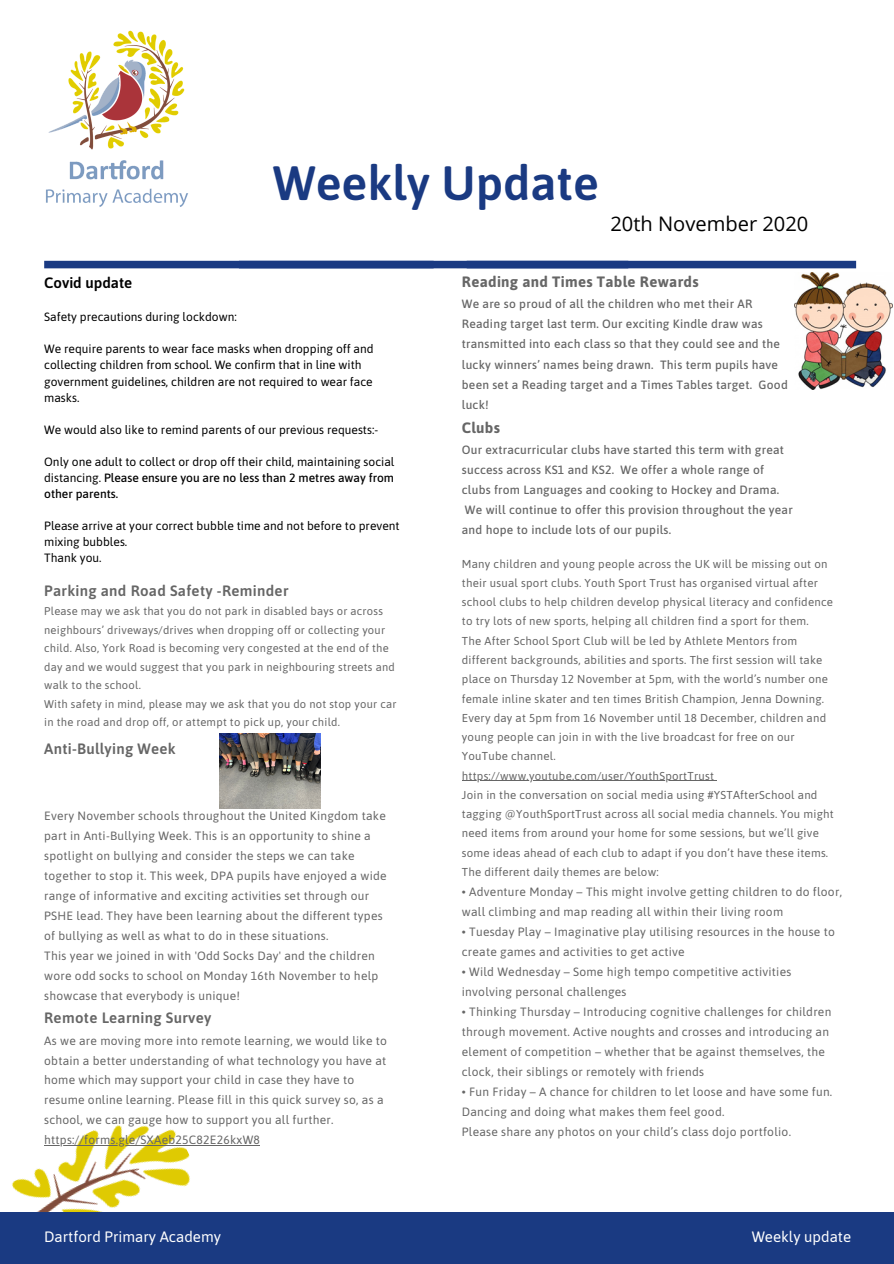
<style>
.page{position:relative;width:894px;height:1264px;background:#fff}
.page>*{position:absolute;margin:0;border:0;box-sizing:border-box;transform-origin:0 0}
.t1{font:600 48px "Asap";color:#1a3a82}
.t2{font:20.1px "Open Sans";color:#000}
.t3{font:600 15px "Asap";letter-spacing:.02em;color:#666}
.t4{font:15px "Asap";color:#fff}
.t5{font:700 15px "Asap";letter-spacing:.02em;color:#666}
.t6{font:600 15px "Asap";color:#000}
.t7{font:12px/20px "Asap";letter-spacing:.02em;color:#666}
.t8{font:500 12px/20px "Asap";letter-spacing:.02em;color:#666}
.t9{font:12px/16px "Asap";color:#000}
.t10{font:11.4px/19.2px "Asap";letter-spacing:.02em;color:#666}
.t11{font:11.25px/18.5px "Asap";letter-spacing:.02em;color:#666}
.s1{font-weight:500}
</style>
<div class="page">
<img style="left:12px;top:1125px;width:188px;height:87px">
<div style="left:0;top:1212px;width:893px;height:51px;background:#1a3a82"></div>
<img style="left:46px;top:30px;width:142px;height:177px">
<div style="left:44px;top:261px;width:811px;height:7px;background:#1a3a82"></div>
<img style="left:219px;top:733px;width:102px;height:75px">
<hr style="left:461px;top:780px;width:253px;height:1px;background:#666">
<img style="left:794px;top:273px;width:98px;height:116px">
<hr style="left:44px;top:1144px;width:216px;height:1px;background:#666">
<h1 class="t1" style="left:273px;top:155px;width:327px">Weekly Update</h1>
<h2 class="t2" style="left:610px;top:209px;width:199px">20th November 2020</h2>
<p class="t6" style="left:44px;top:274px;width:90px">Covid update</p>
<p class="t9" style="left:44px;top:309px;width:194px">Safety precautions during lockdown:</p>
<p class="t9" style="left:44px;top:341px;width:331px">We require parents to wear face masks when dropping off and collecting children from school. We confirm that in line with government guidelines, children are not required to wear face masks.</p>
<p class="t9" style="left:44px;top:421px;width:335px">We would also like to remind parents of our previous requests:-</p>
<p class="t9" style="left:44px;top:453px;width:352px;text-align:justify">Only one adult to collect or drop off their child, maintaining social distancing. <span class="s1">Please ensure you are no less than 2 metres away from other parents.</span></p>
<p class="t9" style="left:44px;top:517px;width:357px">Please arrive at your correct bubble time and not before to prevent mixing bubbles.<br>Thank you.</p>
<p class="t3" style="left:44px;top:581px;width:246px">Parking and Road Safety -Reminder</p>
<p class="t11" style="left:44px;top:602px;width:353px">Please may we ask that you do not park in disabled bays or across neighbours’ driveways/drives when dropping off or collecting your child. Also, York Road is becoming very congested at the end of the day and we would suggest that you park in neighbouring streets and walk to the school.<br>With safety in mind, please may we ask that you do not stop your car in the road and drop off, or attempt to pick up, your child.</p>
<p class="t3" style="left:44px;top:739px;width:133px">Anti-Bullying Week</p>
<p class="t7" style="left:44px;top:806px;width:344px">Every November schools throughout the United Kingdom take part in Anti-Bullying Week. This is an opportunity to shine a spotlight on bullying and consider the steps we can take together to stop it. This week, DPA pupils have enjoyed a wide range of informative and exciting activities set through our PSHE lead. They have been learning about the different types of bullying as well as what to do in these situations.<br>This year we joined in with 'Odd Socks Day' and the children wore odd socks to school on Monday 16th November to help showcase that everybody is unique!</p>
<p class="t3" style="left:44px;top:1009px;width:169px">Remote Learning Survey</p>
<p class="t7" style="left:44px;top:1030px;width:344px">As we are moving more into remote learning, we would like to obtain a better understanding of what technology you have at home which may support your child in case they have to resume online learning. Please fill in this quick survey so, as a school, we can gauge how to support you all further. https://forms.gle/SXAeb25C82E26kxW8</p>
<p class="t5" style="left:461px;top:273px;width:238px">Reading and Times Table Rewards</p>
<p class="t8" style="left:461px;top:294px;width:327px">We are so proud of all the children who met their AR Reading target last term. Our exciting Kindle draw was transmitted into each class so that they could see and the lucky winners’ names being drawn. This term pupils have been set a Reading target and a Times Tables target. Good luck!</p>
<p class="t5" style="left:461px;top:418px;width:40px">Clubs</p>
<p class="t8" style="left:461px;top:439px;width:332px">Our extracurricular clubs have started this term with great success across KS1 and KS2. We offer a whole range of clubs from Languages and cooking to Hockey and Drama.<br>We will continue to offer this provision throughout the year and hope to include lots of our pupils.</p>
<p class="t10" style="left:461px;top:554px;width:373px">Many children and young people across the UK will be missing out on their usual sport clubs. Youth Sport Trust has organised virtual after school clubs to help children develop physical literacy and confidence to try lots of new sports, helping all children find a sport for them.<br>The After School Sport Club will be led by Athlete Mentors from different backgrounds, abilities and sports. The first session will take place on Thursday 12 November at 5pm, with the world’s number one female inline skater and ten times British Champion, Jenna Downing.<br>Every day at 5pm from 16 November until 18 December, children and young people can join in with the live broadcast for free on our YouTube channel.<br>https://www.youtube.com/user/YouthSportTrust<br>Join in the conversation on social media using #YSTAfterSchool and tagging @YouthSportTrust across all social media channels. You might need items from around your home for some sessions, but we’ll give some ideas ahead of each club to adapt if you don’t have these items.<br>The different daily themes are below:</p>
<p class="t7" style="left:461px;top:881px;width:381px">• Adventure Monday – This might involve getting children to do floor, wall climbing and map reading all within their living room</p>
<p class="t7" style="left:461px;top:921px;width:374px">• Tuesday Play – Imaginative play utilising resources in the house to create games and activities to get active</p>
<p class="t7" style="left:461px;top:961px;width:331px">• Wild Wednesday – Some high tempo competitive activities involving personal challenges</p>
<p class="t7" style="left:461px;top:1001px;width:371px">• Thinking Thursday – Introducing cognitive challenges for children through movement. Active noughts and crosses and introducing an element of competition – whether that be against themselves, the clock, their siblings or remotely with friends</p>
<p class="t7" style="left:461px;top:1081px;width:372px">• Fun Friday – A chance for children to let loose and have some fun.<br>Dancing and doing what makes them feel good.<br>Please share any photos on your child’s class dojo portfolio.</p>
<p class="t4" style="left:44px;top:1228px;width:178px">Dartford Primary Academy</p>
<p class="t4" style="left:751px;top:1228px;width:101px">Weekly update</p>
</div>
